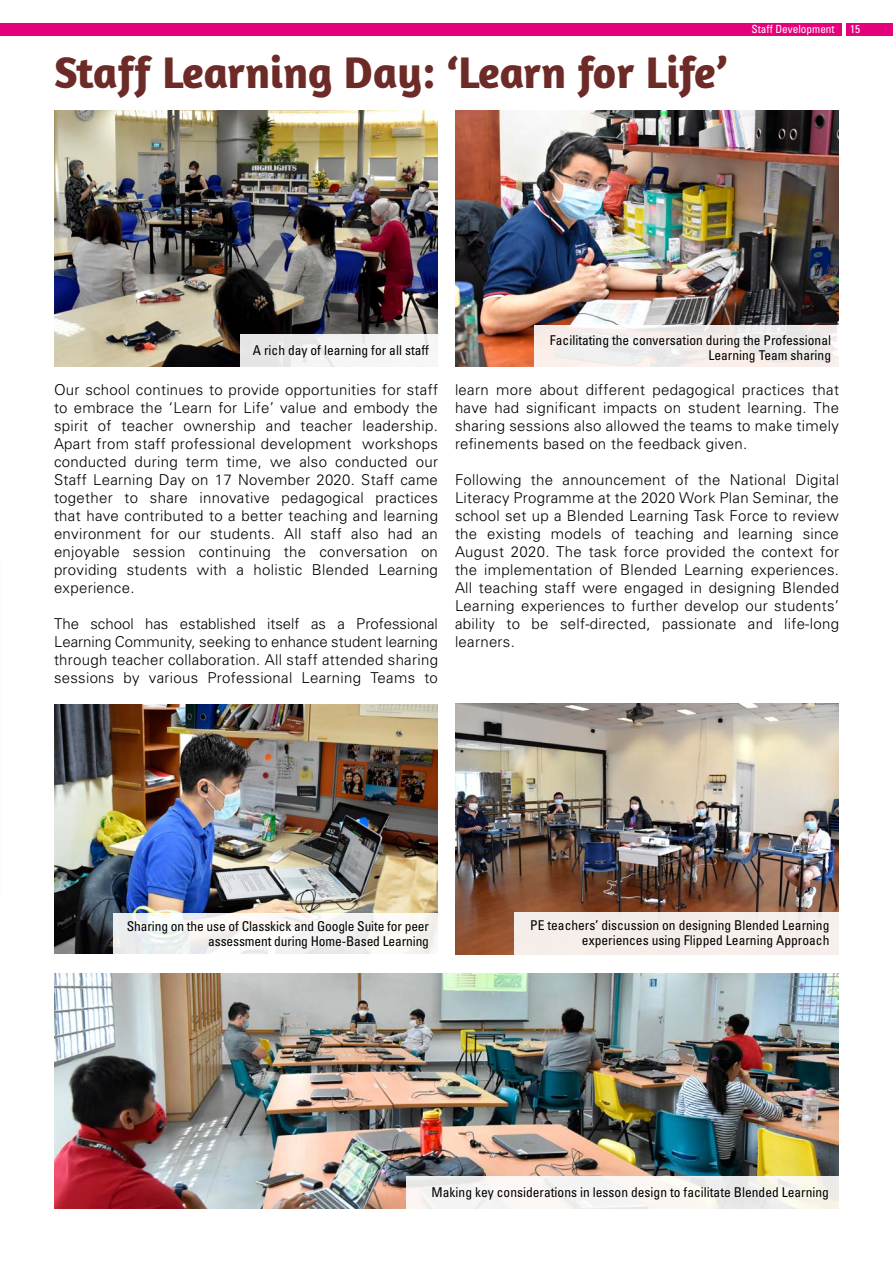
<style>
.page{position:relative;width:893px;height:1263px;background:#fff}
.page>*{position:absolute;margin:0;border:0;box-sizing:border-box;transform-origin:0 0}
.t1{font:700 45px "Amaranth";color:#6d2b28}
.t2{font:300 15px/18px "Univers";letter-spacing:.02em;color:#000;text-align:justify}
.t3{font:condensed 13.5px/15px "Univers";color:#000;text-align:right}
.t4{font:condensed 11.25px "Univers";color:#fff}
</style>
<div class="page">
<div style="left:846px;top:23px;width:47px;height:13px;background:#e5007c"></div>
<div style="left:0;top:23px;width:842px;height:13px;background:#e5007c"></div>
<img style="left:54px;top:973px;width:785px;height:236px">
<img style="left:455px;top:703px;width:384px;height:252px">
<img style="left:54px;top:704px;width:384px;height:250px">
<div style="left:514px;top:912px;width:325px;height:43px;background:#f5eeea"></div>
<svg style="left:406px;top:1176px;width:433px;height:33px;fill:#f5f4f3"></svg>
<div style="left:113px;top:913px;width:325px;height:42px;background:linear-gradient(to right,#f0f2f3,#f9f6f2)"></div>
<img style="left:455px;top:111px;width:384px;height:255px">
<img style="left:54px;top:111px;width:384px;height:255px">
<div style="left:535px;top:325px;width:304px;height:41px;background:#f0edea"></div>
<div style="left:241px;top:334px;width:197px;height:32px;background:linear-gradient(to right,#e7e6e7,#fafaf9)"></div>
<h1 class="t1" style="left:54px;top:44px;width:675px">Staff Learning Day: ‘Learn for Life’</h1>
<p class="t4" style="left:752px;top:22px;width:85px">Staff Development</p>
<p class="t4" style="left:850px;top:22px;width:11px">15</p>
<p class="t3" style="left:253px;top:342px;width:178px">A rich day of learning for all staff</p>
<p class="t2" style="left:54px;top:381px;width:385px">Our school continues to provide opportunities for staff to embrace the ‘Learn for Life’ value and embody the spirit of teacher ownership and teacher leadership.<br>Apart from staff professional development workshops conducted during term time, we also conducted our Staff Learning Day on 17 November 2020. Staff came together to share innovative pedagogical practices that have contributed to a better teaching and learning environment for our students. All staff also had an enjoyable session continuing the conversation on providing students with a holistic Blended Learning experience.</p>
<p class="t2" style="left:54px;top:615px;width:385px">The school has established itself as a Professional Learning Community, seeking to enhance student learning through teacher collaboration. All staff attended sharing sessions by various Professional Learning Teams to</p>
<p class="t3" style="left:550px;top:332px;width:283px">Facilitating the conversation during the Professional<br>Learning Team sharing</p>
<p class="t2" style="left:455px;top:381px;width:385px">learn more about different pedagogical practices that have had significant impacts on student learning. The sharing sessions also allowed the teams to make timely refinements based on the feedback given.</p>
<p class="t2" style="left:455px;top:471px;width:385px">Following the announcement of the National Digital Literacy Programme at the 2020 Work Plan Seminar, the school set up a Blended Learning Task Force to review the existing models of teaching and learning since August 2020. The task force provided the context for the implementation of Blended Learning experiences.<br>All teaching staff were engaged in designing Blended Learning experiences to further develop our students’ ability to be self-directed, passionate and life-long learners.</p>
<p class="t3" style="left:127px;top:918px;width:304px">Sharing on the use of Classkick and Google Suite for peer assessment during Home-Based Learning</p>
<p class="t3" style="left:530px;top:918px;width:301px">PE teachers’ discussion on designing Blended Learning experiences using Flipped Learning Approach</p>
<p class="t3" style="left:432px;top:1185px;width:399px">Making key considerations in lesson design to facilitate Blended Learning</p>
</div>
